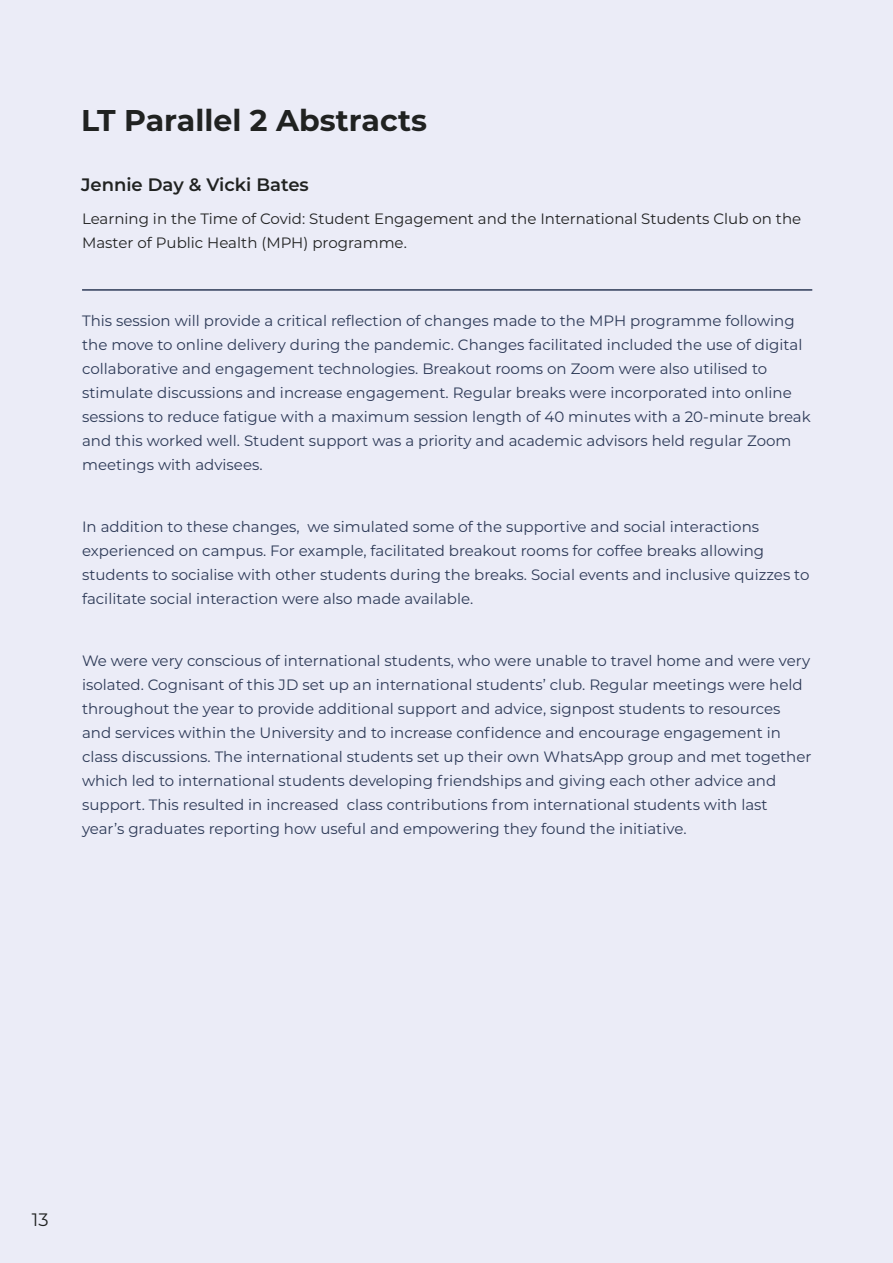
<style>
.page{position:relative;width:893px;height:1263px;background:#ebecf7}
.page>*{position:absolute;margin:0;border:0;box-sizing:border-box;transform-origin:0 0}
.t1{font:700 30px "Montserrat";color:#202221}
.t2{font:600 18px "Montserrat";color:#202221}
.t3{font:18px "Montserrat";color:#202221}
.Paragraph{font:15px/24px "Montserrat";color:#2d3a57}
.Paragraph-2{font:15px/24px "Montserrat";color:#212222}
</style>
<div class="page">
<hr style="left:82px;top:289px;width:730px;height:2px;background:#2d3a57">
<h2 class="t1" style="left:81px;top:99px;width:348px">LT Parallel 2 Abstracts</h2>
<h3 class="t2" style="left:81px;top:172px;width:229px">Jennie Day &amp; Vicki Bates</h3>
<p class="Paragraph-2" style="left:82px;top:206px;width:721px">Learning in the Time of Covid: Student Engagement and the International Students Club on the<br>Master of Public Health (MPH) programme.</p>
<p class="Paragraph" style="left:82px;top:309px;width:730px">This session will provide a critical reflection of changes made to the MPH programme following the move to online delivery during the pandemic. Changes facilitated included the use of digital collaborative and engagement technologies. Breakout rooms on Zoom were also utilised to stimulate discussions and increase engagement. Regular breaks were incorporated into online sessions to reduce fatigue with a maximum session length of 40 minutes with a 20-minute break and this worked well. Student support was a priority and academic advisors held regular Zoom meetings with advisees.</p>
<p class="Paragraph" style="left:82px;top:514px;width:729px">In addition to these changes, we simulated some of the supportive and social interactions experienced on campus. For example, facilitated breakout rooms for coffee breaks allowing students to socialise with other students during the breaks. Social events and inclusive quizzes to facilitate social interaction were also made available.</p>
<p class="Paragraph" style="left:82px;top:648px;width:731px">We were very conscious of international students, who were unable to travel home and were very isolated. Cognisant of this JD set up an international students’ club. Regular meetings were held throughout the year to provide additional support and advice, signpost students to resources and services within the University and to increase confidence and encourage engagement in class discussions. The international students set up their own WhatsApp group and met together which led to international students developing friendships and giving each other advice and support. This resulted in increased class contributions from international students with last year’s graduates reporting how useful and empowering they found the initiative.</p>
<p class="t3" style="left:32px;top:1207px;width:18px">13</p>
</div>
